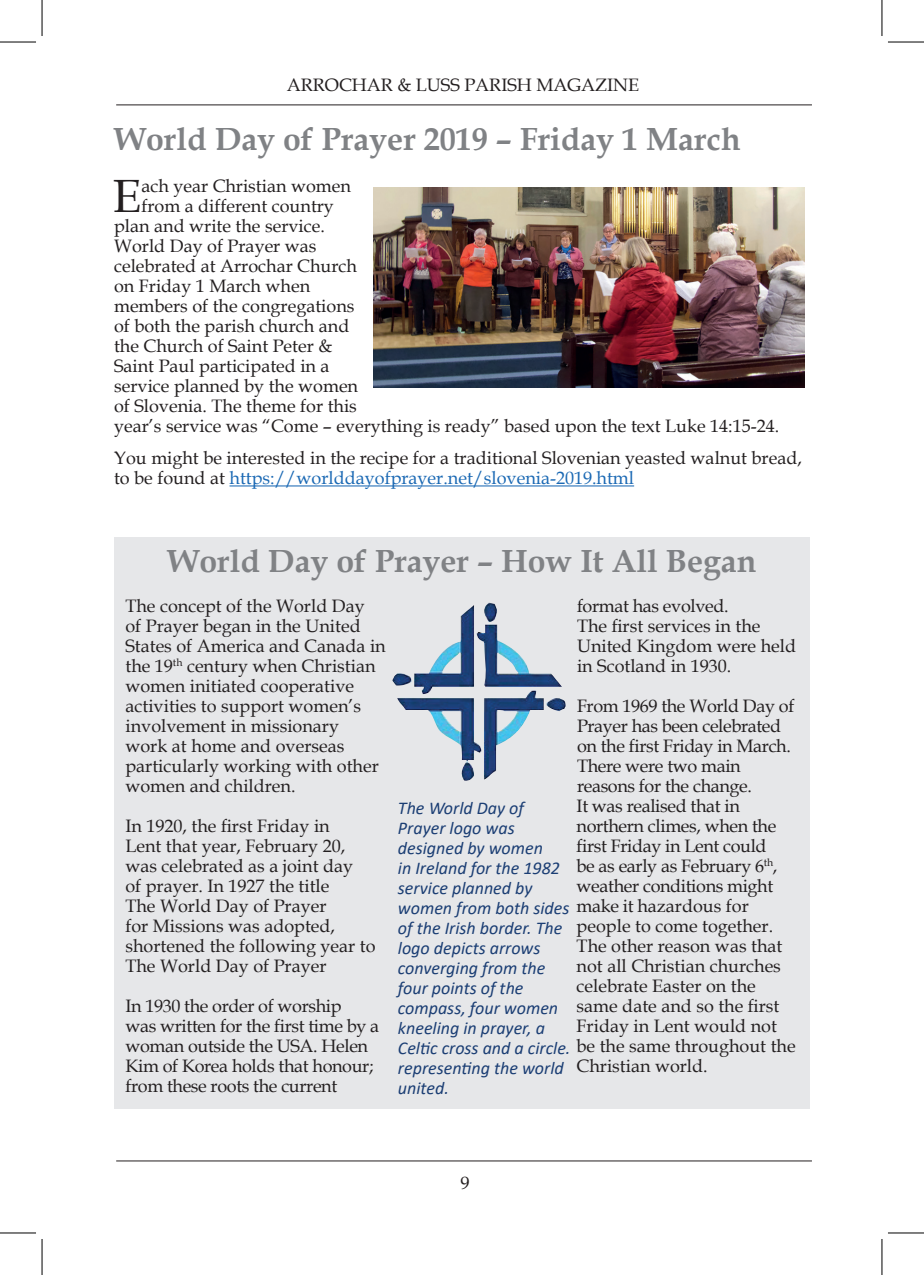
<style>
.page{position:relative;width:924px;height:1275px;background:#fff}
.page>*{position:absolute;margin:0;border:0;box-sizing:border-box;transform-origin:0 0}
.t1{font:46.6px "Book Antiqua";color:#231f20}
.t2{font:700 32px "Book Antiqua";color:#808285}
.t3{font:18px/20px "Book Antiqua";color:#231f20}
.t4{font:18px/20px "Book Antiqua";letter-spacing:-.02em;color:#231f20}
.t5{font:italic 18px/20px "Calibri";color:#1b3e74}
.s1{color:#1b69b4}
</style>
<div class="page">
<hr style="left:116px;top:1160px;width:695px;height:1px;background:#231f20">
<hr style="left:116px;top:104px;width:695px;height:1px;background:#231f20">
<div style="left:114px;top:537px;width:695px;height:571px;background:#e6e7e9"></div>
<img style="left:373px;top:187px;width:431px;height:201px">
<hr style="left:229px;top:485px;width:405px;height:1px;background:#1b69b4">
<img style="left:392px;top:602px;width:173px;height:178px">
<hr style="left:0;top:42px;width:36px;height:1px;background:#000">
<hr style="left:887px;top:42px;width:36px;height:1px;background:#000">
<hr style="left:0;top:1232px;width:36px;height:1px;background:#000">
<hr style="left:887px;top:1232px;width:36px;height:1px;background:#000">
<hr style="left:42px;top:0;width:1px;height:36px;background:#000">
<hr style="left:42px;top:1239px;width:1px;height:36px;background:#000">
<hr style="left:881px;top:0;width:1px;height:36px;background:#000">
<hr style="left:881px;top:1239px;width:1px;height:36px;background:#000">
<p class="t3" style="left:287px;top:74px;width:354px">ARROCHAR &amp; LUSS PARISH MAGAZINE</p>
<h2 class="t2" style="left:114px;top:118px;width:627px">World Day of Prayer 2019 – Friday 1 March</h2>
<h1 class="t1" style="left:113px;top:164px;width:30px">E</h1>
<p class="t3" style="left:141px;top:176px;width:211px">ach year Christian women</p>
<p class="t3" style="left:141px;top:196px;width:194px">from a different country</p>
<p class="t3" style="left:114px;top:216px;width:212px">plan and write the service.</p>
<p class="t3" style="left:114px;top:236px;width:204px">World Day of Prayer was</p>
<p class="t3" style="left:114px;top:256px;width:244px">celebrated at Arrochar Church</p>
<p class="t3" style="left:114px;top:276px;width:197px">on Friday 1 March when</p>
<p class="t3" style="left:114px;top:296px;width:242px">members of the congregations</p>
<p class="t3" style="left:114px;top:316px;width:237px">of both the parish church and</p>
<p class="t3" style="left:114px;top:336px;width:220px">the Church of Saint Peter &amp;</p>
<p class="t3" style="left:114px;top:356px;width:217px">Saint Paul participated in a</p>
<p class="t3" style="left:114px;top:376px;width:245px">service planned by the women</p>
<p class="t3" style="left:114px;top:396px;width:244px">of Slovenia. The theme for this</p>
<p class="t3" style="left:114px;top:416px;width:666px">year’s service was “Come – everything is ready” based upon the text Luke 14:15-24.</p>
<p class="t3" style="left:114px;top:447px;width:689px">You might be interested in the recipe for a traditional Slovenian yeasted walnut bread, to be found at <span class="s1">https://worlddayofprayer.net/slovenia-2019.html</span></p>
<h2 class="t2" style="left:167px;top:539px;width:590px">World Day of Prayer – How It All Began</h2>
<p class="t3" style="left:125px;top:595px;width:262px">The concept of the World Day<br>of Prayer began in the United<br>States of America and Canada in the 19<sup>th</sup> century when Christian women initiated cooperative activities to support women’s involvement in missionary<br>work at home and overseas particularly working with other women and children.</p>
<p class="t3" style="left:125px;top:815px;width:251px">In 1920, the first Friday in<br>Lent that year, February 20, was celebrated as a joint day<br>of prayer. In 1927 the title<br>The World Day of Prayer<br>for Missions was adopted, shortened the following year to<br>The World Day of Prayer</p>
<p class="t4" style="left:125px;top:995px;width:255px">In 1930 the order of worship<br>was written for the first time by a woman outside the USA. Helen<br>Kim of Korea holds that honour; from these roots the current</p>
<p class="t3" style="left:576px;top:595px;width:220px">format has evolved.<br>The first services in the<br>United Kingdom were held in Scotland in 1930.</p>
<p class="t4" style="left:576px;top:695px;width:220px">From 1969 the World Day of<br>Prayer has been celebrated on the first Friday in March.<br>There were two main reasons for the change.<br>It was realised that in northern climes, when the first Friday in Lent could<br>be as early as February 6<sup>th</sup>, weather conditions might make it hazardous for people to come together.<br>The other reason was that not all Christian churches celebrate Easter on the same date and so the first<br>Friday in Lent would not be the same throughout the<br>Christian world.</p>
<p class="t5" style="left:398px;top:797px;width:174px">The World Day of<br>Prayer logo was designed by women<br>in Ireland for the 1982 service planned by women from both sides of the Irish border. The logo depicts arrows converging from the four points of the compass, four women kneeling in prayer, a<br>Celtic cross and a circle. representing the world united.</p>
<p class="t3" style="left:460px;top:1172px;width:10px">9</p>
</div>
